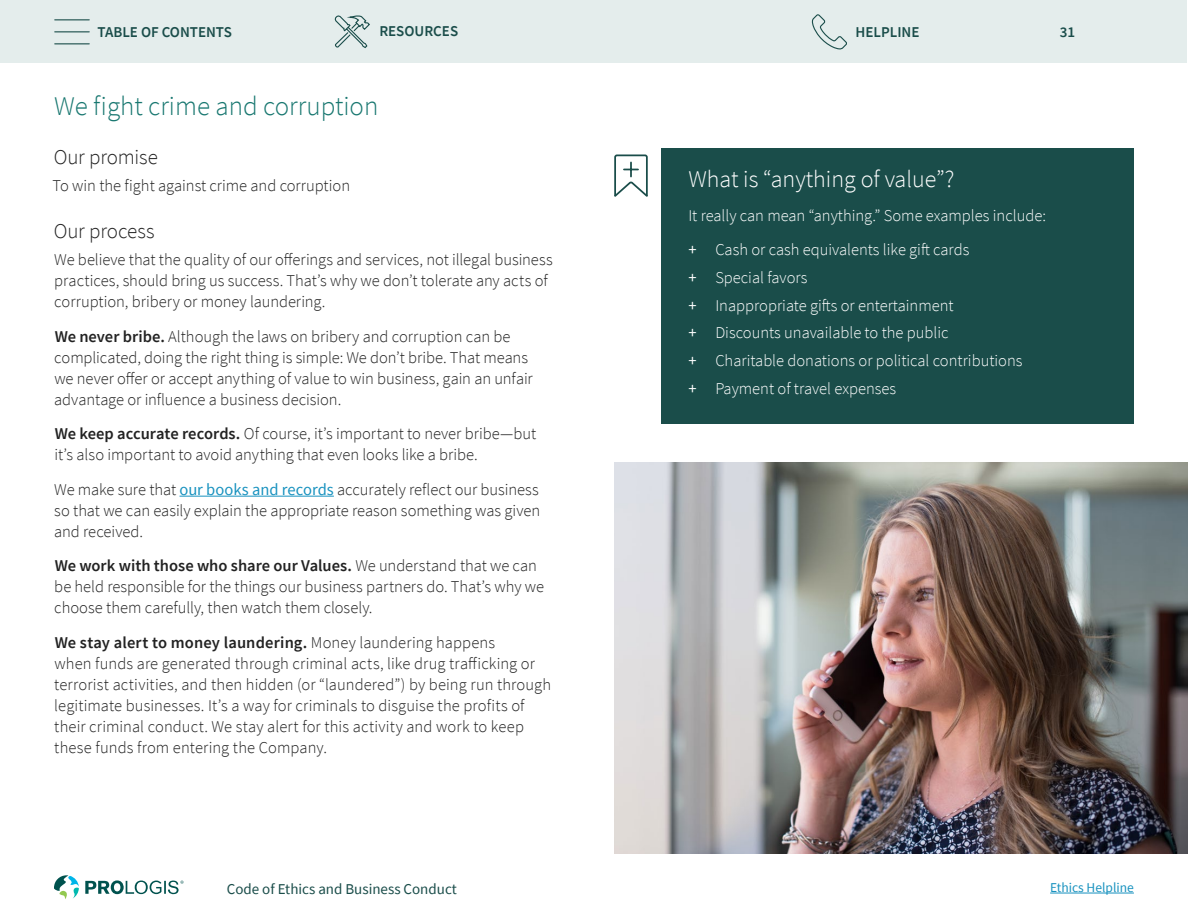
<style>
.page{position:relative;width:1188px;height:918px;background:#fff}
.page>*{position:absolute;margin:0;border:0;box-sizing:border-box;transform-origin:0 0}
.Section_Headline{font:300 27px "Source Sans Pro";color:#187770}
.Call_Out_Box_headline{font:300 24px "Source Sans Pro";color:#fff}
.Headline{font:300 21px "Source Sans Pro";letter-spacing:-.01em;color:#222}
.Body_Copy{font:300 16.5px/21px "Source Sans Pro";color:#222}
.Call_Out_Box_bullets{font:300 16.5px "Source Sans Pro";color:#fff}
.Call_Out_Box_text{font:300 16.5px "Source Sans Pro";color:#fff}
.t1{font:600 15px "Source Sans Pro";color:#1a4d4a}
.t2{font:15px "Source Sans Pro";color:#1a4d4a}
.t3{font:13.5px "Source Sans Pro";color:#1892bf}
.s1{font-weight:600}
.s2{font-weight:400;color:#1892bf}
.s3{font-weight:400}
</style>
<div class="page">
<div style="left:1px;top:0;width:1186px;height:63px;background:#e4edec"></div>
<hr style="left:1050px;top:893px;width:84px;height:1px;background:#1892bf">
<hr style="left:55px;top:19px;width:34px;height:1px;background:#1a4d4a">
<hr style="left:55px;top:43px;width:34px;height:1px;background:#1a4d4a">
<hr style="left:55px;top:31px;width:34px;height:1px;background:#1a4d4a">
<svg style="left:334px;top:15px;width:36px;height:34px"></svg>
<svg style="left:54px;top:875px;width:25px;height:24px"></svg>
<svg style="left:85px;top:880px;width:99px;height:14px"></svg>
<svg style="left:812px;top:14px;width:35px;height:36px"></svg>
<hr style="left:180px;top:496px;width:154px;height:1px;background:#1892bf">
<div style="left:661px;top:148px;width:473px;height:276px;background:#1a4d4a"></div>
<svg style="left:614px;top:154px;width:34px;height:43px"></svg>
<img style="left:614px;top:462px;width:574px;height:392px">
<p class="t1" style="left:98px;top:22px;width:136px">TABLE OF CONTENTS</p>
<p class="t1" style="left:379px;top:21px;width:80px">RESOURCES</p>
<p class="t1" style="left:856px;top:22px;width:65px">HELPLINE</p>
<p class="t1" style="left:1060px;top:23px;width:17px">31</p>
<p class="Section_Headline" style="left:54px;top:89px;width:326px">We fight crime and corruption</p>
<p class="Headline" style="left:54px;top:144px;width:105px">Our promise</p>
<p class="Body_Copy" style="left:52px;top:176px;width:299px">To win the fight against crime and corruption</p>
<p class="Headline" style="left:54px;top:218px;width:102px">Our process</p>
<p class="Body_Copy" style="left:54px;top:249px;width:500px">We believe that the quality of our offerings and services, not illegal business practices, should bring us success. That’s why we don’t tolerate any acts of corruption, bribery or money laundering.</p>
<p class="Body_Copy" style="left:54px;top:326px;width:480px"><span class="s1">We never bribe.</span> Although the laws on bribery and corruption can be complicated, doing the right thing is simple: We don’t bribe. That means we never offer or accept anything of value to win business, gain an unfair advantage or influence a business decision.</p>
<p class="Body_Copy" style="left:54px;top:423px;width:483px"><span class="s1">We keep accurate records.</span> Of course, it’s important to never bribe—but it’s also important to avoid anything that even looks like a bribe.</p>
<p class="Body_Copy" style="left:54px;top:479px;width:488px;text-align:justify">We make sure that <span class="s2">our books and records</span> accurately reflect our business so that we can easily explain the appropriate reason something was given and received.</p>
<p class="Body_Copy" style="left:54px;top:555px;width:491px"><span class="s1">We work with those who share our Values.</span> We understand that we can be held responsible for the things our business partners do. That’s why we choose them carefully, then watch them closely.</p>
<p class="Body_Copy" style="left:54px;top:632px;width:498px"><span class="s1">We stay alert to money laundering.</span> Money laundering happens<br>when funds are generated through criminal acts, like drug trafficking or terrorist activities, and then hidden (or “laundered”) by being run through legitimate businesses. It’s a way for criminals to disguise the profits of their criminal conduct. We stay alert for this activity and work to keep these funds from entering the Company.</p>
<p class="Call_Out_Box_headline" style="left:688px;top:164px;width:268px">What is “anything of value”?</p>
<p class="Call_Out_Box_text" style="left:688px;top:205px;width:359px">It really can mean “anything.” Some examples include:</p>
<p class="Call_Out_Box_bullets" style="left:688px;top:239px;width:282px"><span class="s3">+</span> Cash or cash equivalents like gift cards</p>
<p class="Call_Out_Box_bullets" style="left:688px;top:267px;width:121px"><span class="s3">+</span> Special favors</p>
<p class="Call_Out_Box_bullets" style="left:688px;top:295px;width:267px"><span class="s3">+</span> Inappropriate gifts or entertainment</p>
<p class="Call_Out_Box_bullets" style="left:688px;top:323px;width:262px"><span class="s3">+</span> Discounts unavailable to the public</p>
<p class="Call_Out_Box_bullets" style="left:688px;top:350px;width:336px"><span class="s3">+</span> Charitable donations or political contributions</p>
<p class="Call_Out_Box_bullets" style="left:688px;top:378px;width:209px"><span class="s3">+</span> Payment of travel expenses</p>
<p class="t2" style="left:227px;top:879px;width:231px">Code of Ethics and Business Conduct</p>
<p class="t3" style="left:1050px;top:879px;width:85px">Ethics Helpline</p>
</div>
